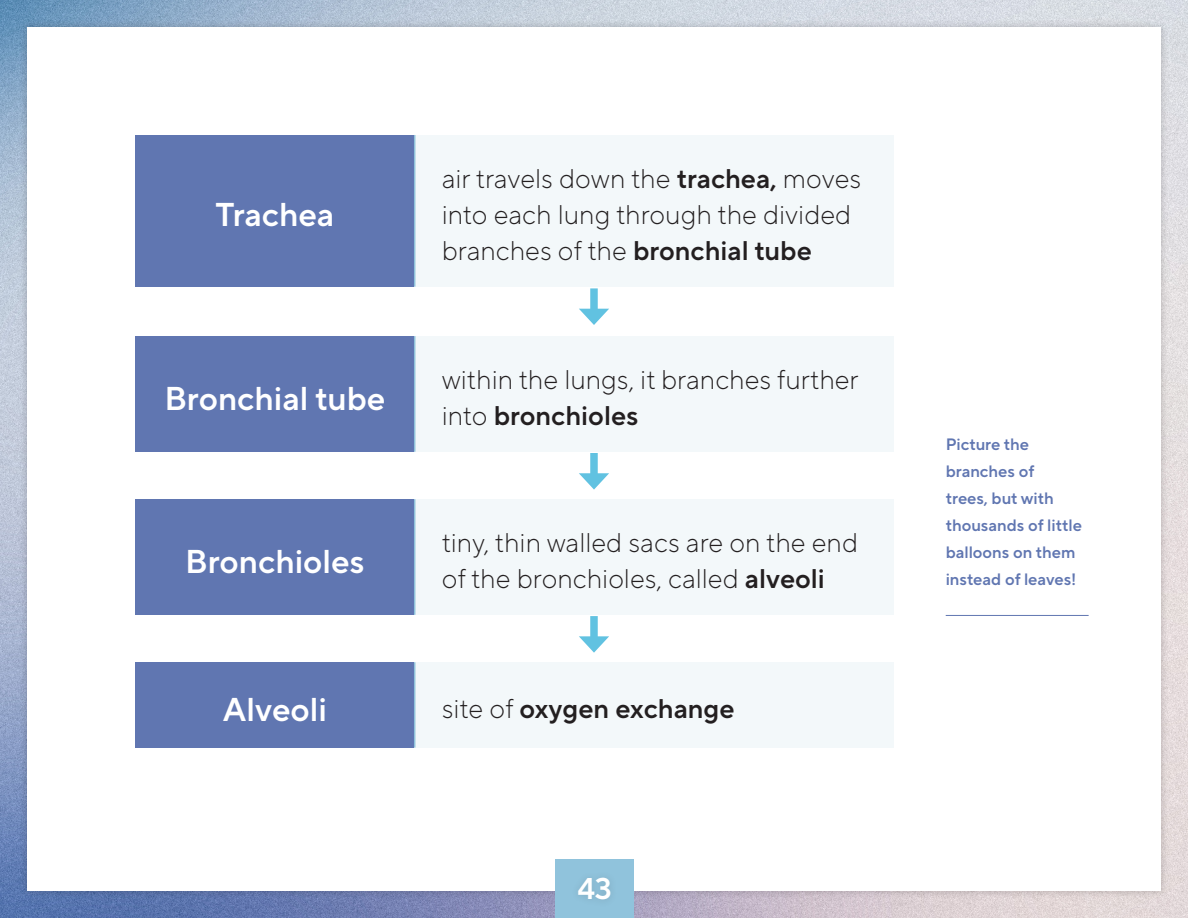
<style>
.page{position:relative;width:1188px;height:918px;background:#fff}
.page>*{position:absolute;margin:0;border:0;box-sizing:border-box;transform-origin:0 0}
.t1{font:33px "TT Norms Pro Dm Bd";color:#fff}
.t2{font:30px "TT Norms Pro Dm Bd";color:#fff}
.t3{font:300 27px/36px "TT Norms Pro";color:#231f20}
.t4{font:27px "TT Norms Pro Dm Bd";color:#231f20}
.t5{font:16.5px/27px "TT Norms Pro Dm Bd";color:#6076b1}
.s1{font-family:"TT Norms Pro Dm Bd";font-weight:400}
.s2{font-family:"TT Norms Pro";font-weight:300}
</style>
<div class="page">
<img style="left:1px;top:0;width:1187px;height:918px">
<div style="left:19px;top:19px;width:1150px;height:880px;background:#231f20;opacity:.25"></div>
<div style="left:27px;top:27px;width:1134px;height:864px;background:#fff"></div>
<div style="left:556px;top:860px;width:78px;height:58px;background:#90c3dc"></div>
<div style="left:571px;top:870px;width:47px;height:37px;background:#8dbfd7"></div>
<div style="left:135px;top:135px;width:280px;height:152px;background:#6076b1"></div>
<div style="left:415px;top:135px;width:479px;height:152px;background:#f3f8fa"></div>
<hr style="left:414px;top:135px;width:1px;height:152px;background:#90c3dc">
<div style="left:135px;top:336px;width:280px;height:116px;background:#6076b1"></div>
<div style="left:415px;top:336px;width:479px;height:116px;background:#f3f8fa"></div>
<hr style="left:414px;top:336px;width:1px;height:116px;background:#90c3dc">
<div style="left:135px;top:499px;width:280px;height:116px;background:#6076b1"></div>
<div style="left:415px;top:499px;width:479px;height:116px;background:#f3f8fa"></div>
<hr style="left:414px;top:499px;width:1px;height:116px;background:#90c3dc">
<div style="left:135px;top:662px;width:280px;height:86px;background:#6076b1"></div>
<div style="left:415px;top:662px;width:479px;height:86px;background:#f3f8fa"></div>
<hr style="left:414px;top:662px;width:1px;height:86px;background:#90c3dc">
<div style="left:590px;top:288px;width:8px;height:27px;background:#61c2e1"></div>
<svg style="left:579px;top:309px;width:30px;height:16px"></svg>
<div style="left:590px;top:453px;width:8px;height:27px;background:#61c2e1"></div>
<svg style="left:579px;top:473px;width:30px;height:17px"></svg>
<div style="left:590px;top:616px;width:8px;height:27px;background:#61c2e1"></div>
<svg style="left:579px;top:636px;width:30px;height:17px"></svg>
<hr style="left:946px;top:615px;width:143px;height:1px;background:#6076b1">
<p class="t1" style="left:216px;top:191px;width:120px">Trachea</p>
<p class="t1" style="left:164px;top:374px;width:223px">Bronchial tube</p>
<p class="t1" style="left:185px;top:537px;width:181px">Bronchioles</p>
<p class="t3" style="left:442px;top:160px;width:421px">air travels down the <span class="s1">trachea,</span> moves into each lung through the divided branches of the <span class="s1">bronchial tube</span></p>
<p class="t3" style="left:442px;top:361px;width:419px">within the lungs, it branches further into <span class="s1">bronchioles</span></p>
<p class="t3" style="left:442px;top:524px;width:418px">tiny, thin walled sacs are on the end of the bronchioles, called <span class="s1">alveoli</span></p>
<p class="t1" style="left:223px;top:685px;width:106px">Alveoli</p>
<p class="t4" style="left:442px;top:689px;width:294px"><span class="s2">site of</span> oxygen exchange</p>
<p class="t2" style="left:578px;top:867px;width:36px">43</p>
<p class="t5" style="left:946px;top:431px;width:138px">Picture the branches of<br>trees, but with thousands of little balloons on them instead of leaves!</p>
</div>
